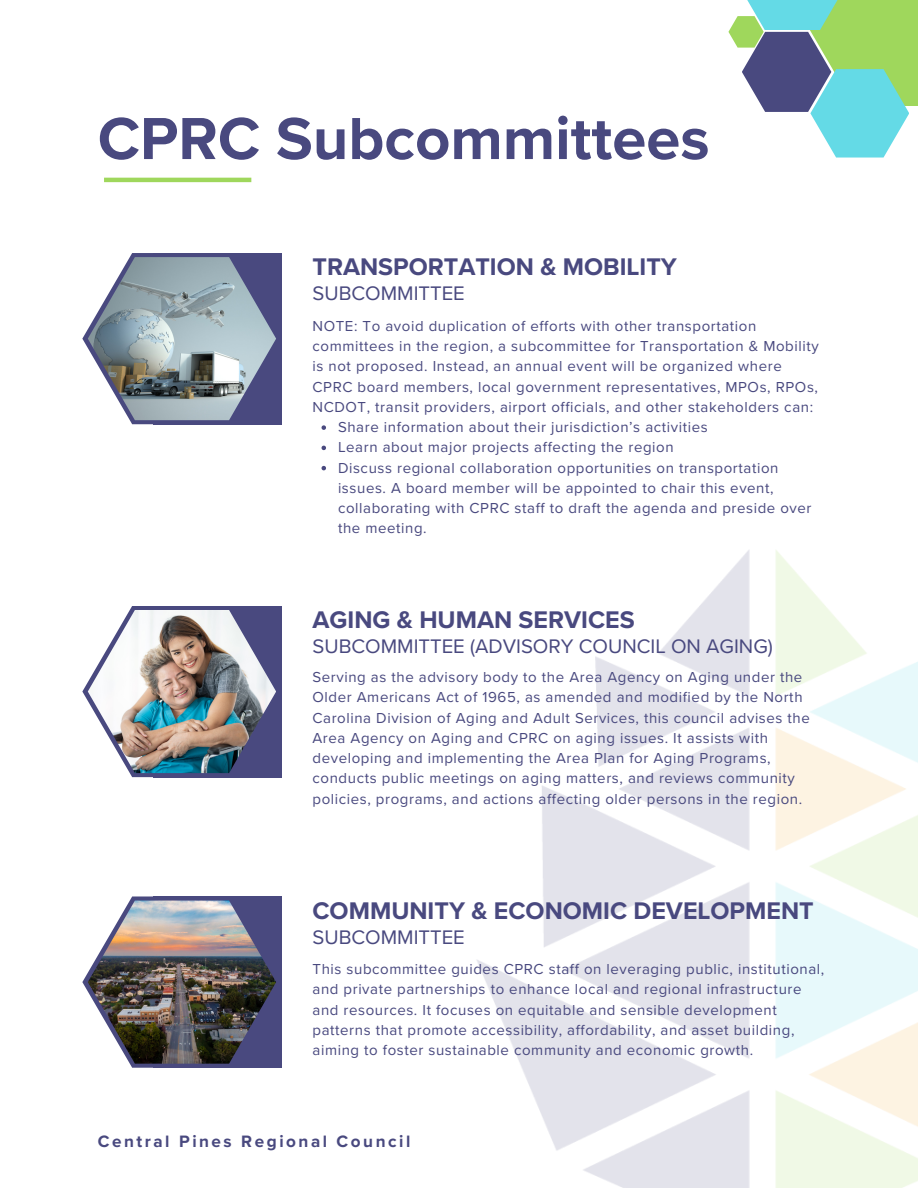
<style>
.page{position:relative;width:918px;height:1188px;background:#fff}
.page>*{position:absolute;margin:0;border:0;box-sizing:border-box;transform-origin:0 0}
.t1{font:700 61.5px "Proxima Nova";color:#49497f}
.t2{font:700 24.9px "Proxima Nova";color:#49497f}
.t3{font:20.4px "Proxima Nova";color:#49497f}
.t4{font:700 17.1px "Proxima Nova";letter-spacing:.15em;color:#49497f}
.t5{font:15px/20.2px "Proxima Nova";letter-spacing:.04em;color:#49497f}
</style>
<div class="page">
<img style="left:267px;top:424px;width:651px;height:764px">
<div style="left:792px;top:0;width:126px;height:106px;background:#9fd75c"></div>
<svg style="left:728px;top:16px;width:181px;height:142px"></svg>
<svg style="left:739px;top:0;width:107px;height:30px;fill:#64dae6"></svg>
<hr style="left:104px;top:178px;width:147px;height:4px;background:#9fd75c">
<svg style="left:82px;top:253px;width:200px;height:171px"></svg>
<img style="left:88px;top:257px;width:188px;height:163px">
<svg style="left:322px;top:425px;width:4px;height:5px"></svg>
<svg style="left:322px;top:446px;width:4px;height:4px"></svg>
<svg style="left:322px;top:466px;width:4px;height:4px"></svg>
<svg style="left:82px;top:606px;width:200px;height:171px"></svg>
<img style="left:88px;top:610px;width:188px;height:163px">
<svg style="left:82px;top:896px;width:200px;height:172px"></svg>
<img style="left:88px;top:901px;width:188px;height:163px">
<h1 class="t1" style="left:98px;top:102px;width:613px">CPRC Subcommittees</h1>
<h2 class="t2" style="left:313px;top:252px;width:366px">TRANSPORTATION &amp; MOBILITY</h2>
<h3 class="t3" style="left:313px;top:281px;width:154px">SUBCOMMITTEE</h3>
<p class="t5" style="left:313px;top:316px;width:508px">NOTE: To avoid duplication of efforts with other transportation committees in the region, a subcommittee for Transportation &amp; Mobility is not proposed. Instead, an annual event will be organized where CPRC board members, local government representatives, MPOs, RPOs, NCDOT, transit providers, airport officials, and other stakeholders can:</p>
<p class="t5" style="left:338px;top:417px;width:371px">Share information about their jurisdiction’s activities</p>
<p class="t5" style="left:338px;top:438px;width:337px">Learn about major projects affecting the region</p>
<p class="t5" style="left:338px;top:458px;width:475px">Discuss regional collaboration opportunities on transportation issues. A board member will be appointed to chair this event, collaborating with CPRC staff to draft the agenda and preside over the meeting.</p>
<p class="t2" style="left:313px;top:605px;width:324px">AGING &amp; HUMAN SERVICES</p>
<h2 class="t3" style="left:313px;top:634px;width:462px">SUBCOMMITTEE (ADVISORY COUNCIL ON AGING)</h2>
<h3 class="t5" style="left:313px;top:667px;width:499px">Serving as the advisory body to the Area Agency on Aging under the Older Americans Act of 1965, as amended and modified by the North Carolina Division of Aging and Adult Services, this council advises the Area Agency on Aging and CPRC on aging issues. It assists with developing and implementing the Area Plan for Aging Programs, conducts public meetings on aging matters, and reviews community policies, programs, and actions affecting older persons in the region.</h3>
<p class="t2" style="left:313px;top:896px;width:503px">COMMUNITY &amp; ECONOMIC DEVELOPMENT</p>
<h2 class="t3" style="left:313px;top:925px;width:154px">SUBCOMMITTEE</h2>
<h3 class="t5" style="left:313px;top:959px;width:513px">This subcommittee guides CPRC staff on leveraging public, institutional, and private partnerships to enhance local and regional infrastructure and resources. It focuses on equitable and sensible development patterns that promote accessibility, affordability, and asset building, aiming to foster sustainable community and economic growth.</h3>
<p class="t4" style="left:98px;top:1131px;width:314px">Central Pines Regional Council</p>
</div>
